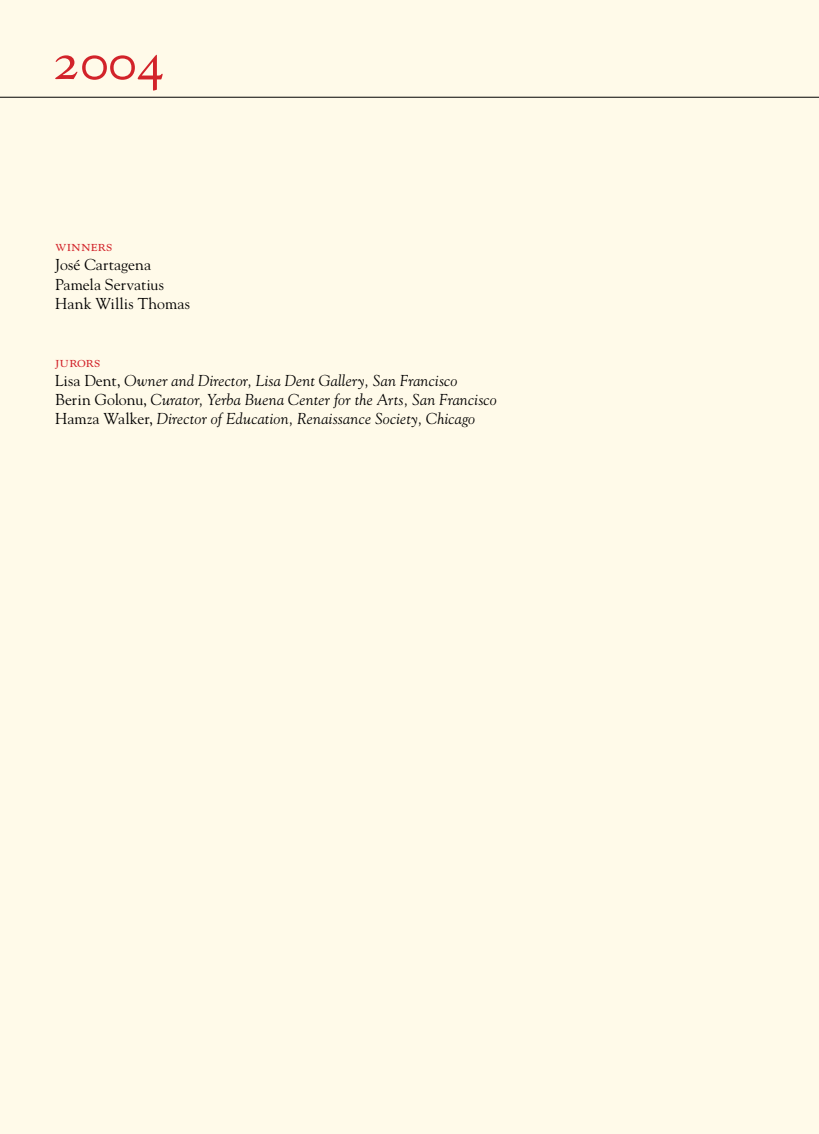
<style>
.page{position:relative;width:819px;height:1134px;background:#fffae9}
.page>*{position:absolute;margin:0;border:0;box-sizing:border-box;transform-origin:0 0}
.t1{font:56px "Goudy SC";color:#d2232a}
.t2{font:italic 15.75px/19.2px "Goudy";letter-spacing:.015em;color:#000}
.t3{font:15.75px/19.2px "Goudy";letter-spacing:.005em;color:#000}
.t4{font:15.75px "Goudy SC";letter-spacing:.01em;color:#d2232a}
.s1{font-style:normal}
</style>
<div class="page">
<hr style="left:0;top:97px;width:819px;height:1px;background:#000">
<h1 class="t1" style="left:53px;top:27px;width:114px">2004</h1>
<p class="t4" style="left:55px;top:236px;width:59px">winners</p>
<p class="t3" style="left:55px;top:255px;width:137px">José Cartagena<br>Pamela Servatius<br>Hank Willis Thomas</p>
<p class="t4" style="left:55px;top:352px;width:47px">jurors</p>
<p class="t2" style="left:55px;top:370px;width:443px"><span class="s1">Lisa Dent,</span> Owner and Director, Lisa Dent Gallery, San Francisco<br><span class="s1">Berin Golonu,</span> Curator, Yerba Buena Center for the Arts, San Francisco<br><span class="s1">Hamza Walker,</span> Director of Education, Renaissance Society, Chicago</p>
</div>
